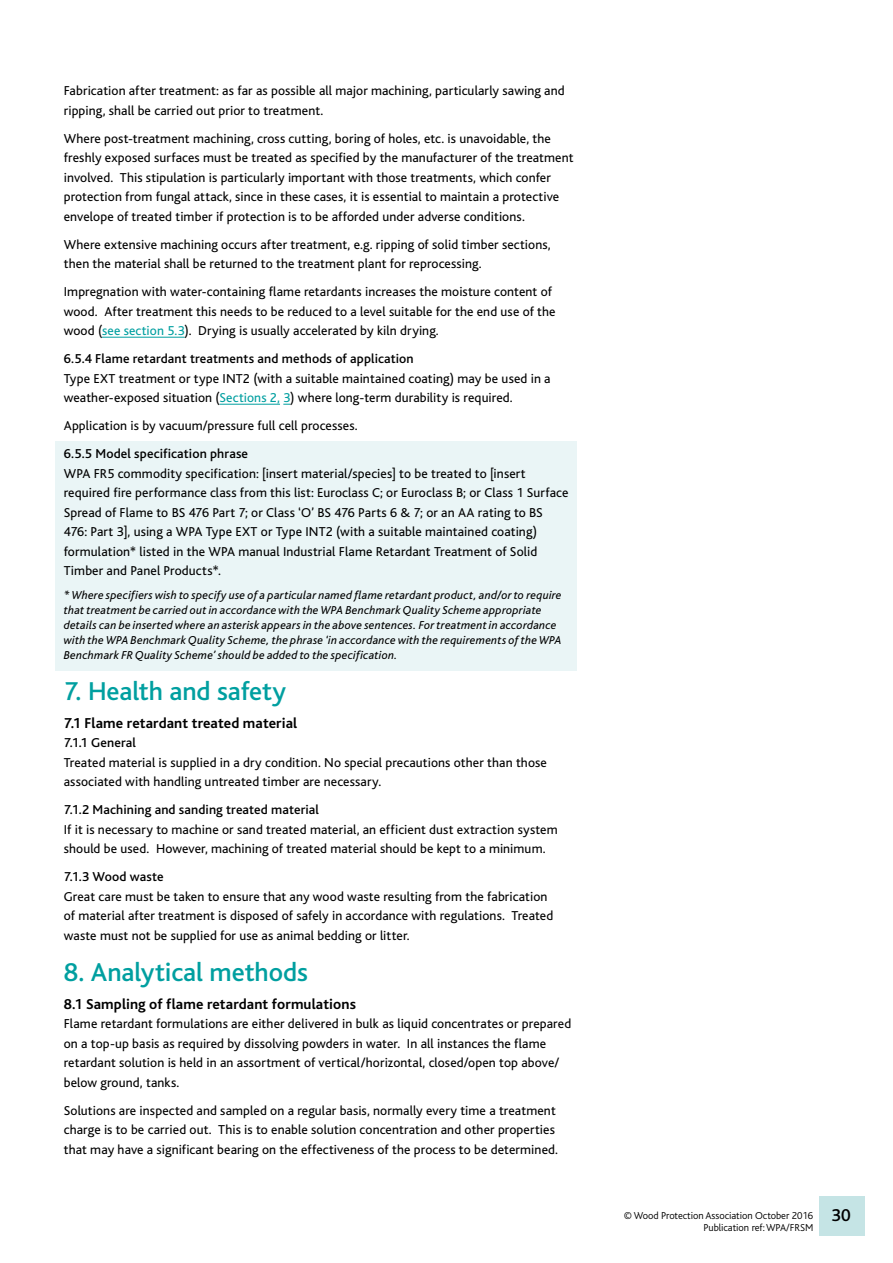
<style>
.page{position:relative;width:893px;height:1263px;background:#fff}
.page>*{position:absolute;margin:0;border:0;box-sizing:border-box;transform-origin:0 0}
.t1{font:500 27px "Bliss";letter-spacing:-.005em;color:#009fa0}
.t2{font:500 18px "Bliss";color:#000}
.t3{font:700 15px "Bliss";letter-spacing:.01em;color:#000}
.t4{font:13.5px/19.5px "Bliss";letter-spacing:.01em;color:#000}
.t5{font:500 13.5px "Bliss";letter-spacing:.01em;color:#000}
.t6{font:italic 12px/15px "Bliss";letter-spacing:.015em;color:#000}
.t7{font:300 10.5px/12.6px "Bliss";letter-spacing:-.005em;color:#000;text-align:right}
.s1{color:#009fa0}
</style>
<div class="page">
<div style="left:819px;top:1196px;width:46px;height:40px;background:#c5e4e5"></div>
<div style="left:55px;top:441px;width:522px;height:230px;background:#eaf5f6"></div>
<hr style="left:102px;top:337px;width:83px;height:1px;background:#009fa0">
<hr style="left:220px;top:404px;width:60px;height:1px;background:#009fa0">
<p class="t4" style="left:64px;top:81px;width:502px">Fabrication after treatment: as far as possible all major machining, particularly sawing and ripping, shall be carried out prior to treatment.</p>
<p class="t4" style="left:64px;top:129px;width:511px">Where post-treatment machining, cross cutting, boring of holes, etc. is unavoidable, the freshly exposed surfaces must be treated as specified by the manufacturer of the treatment involved. This stipulation is particularly important with those treatments, which confer protection from fungal attack, since in these cases, it is essential to maintain a protective envelope of treated timber if protection is to be afforded under adverse conditions.</p>
<p class="t4" style="left:64px;top:235px;width:488px">Where extensive machining occurs after treatment, e.g. ripping of solid timber sections, then the material shall be returned to the treatment plant for reprocessing.</p>
<p class="t4" style="left:64px;top:282px;width:493px">Impregnation with water-containing flame retardants increases the moisture content of wood. After treatment this needs to be reduced to a level suitable for the end use of the wood (<span class="s1">see section 5.3</span>). Drying is usually accelerated by kiln drying.</p>
<p class="t5" style="left:64px;top:352px;width:351px">6.5.4 Flame retardant treatments and methods of application</p>
<p class="t4" style="left:64px;top:369px;width:488px">Type EXT treatment or type INT2 (with a suitable maintained coating) may be used in a weather-exposed situation (<span class="s1">Sections 2, 3</span>) where long-term durability is required.</p>
<p class="t4" style="left:64px;top:416px;width:295px">Application is by vacuum/pressure full cell processes.</p>
<p class="t5" style="left:64px;top:447px;width:186px">6.5.5 Model specification phrase</p>
<p class="t4" style="left:64px;top:464px;width:506px">WPA FR5 commodity specification: [insert material/species] to be treated to [insert required fire performance class from this list: Euroclass C; or Euroclass B; or Class 1 Surface Spread of Flame to BS 476 Part 7; or Class ‘O’ BS 476 Parts 6 &amp; 7; or an AA rating to BS 476: Part 3], using a WPA Type EXT or Type INT2 (with a suitable maintained coating) formulation* listed in the WPA manual Industrial Flame Retardant Treatment of Solid Timber and Panel Products*.</p>
<p class="t6" style="left:64px;top:588px;width:499px">* Where specifiers wish to specify use of a particular named flame retardant product, and/or to require that treatment be carried out in accordance with the WPA Benchmark Quality Scheme appropriate details can be inserted where an asterisk appears in the above sentences. For treatment in accordance with the WPA Benchmark Quality Scheme, the phrase ‘in accordance with the requirements of the WPA Benchmark FR Quality Scheme’ should be added to the specification.</p>
<h1 class="t1" style="left:64px;top:677px;width:224px">7. Health and safety</h1>
<p class="t3" style="left:64px;top:715px;width:235px">7.1 Flame retardant treated material</p>
<p class="t5" style="left:64px;top:736px;width:74px">7.1.1 General</p>
<p class="t4" style="left:64px;top:753px;width:485px">Treated material is supplied in a dry condition. No special precautions other than those associated with handling untreated timber are necessary.</p>
<p class="t5" style="left:64px;top:803px;width:257px">7.1.2 Machining and sanding treated material</p>
<p class="t4" style="left:64px;top:820px;width:495px">If it is necessary to machine or sand treated material, an efficient dust extraction system should be used. However, machining of treated material should be kept to a minimum.</p>
<p class="t5" style="left:64px;top:870px;width:101px">7.1.3 Wood waste</p>
<p class="t4" style="left:64px;top:887px;width:491px">Great care must be taken to ensure that any wood waste resulting from the fabrication of material after treatment is disposed of safely in accordance with regulations. Treated waste must not be supplied for use as animal bedding or litter.</p>
<h1 class="t1" style="left:64px;top:958px;width:246px">8. Analytical methods</h1>
<p class="t3" style="left:64px;top:996px;width:294px">8.1 Sampling of flame retardant formulations</p>
<p class="t4" style="left:64px;top:1014px;width:509px">Flame retardant formulations are either delivered in bulk as liquid concentrates or prepared on a top-up basis as required by dissolving powders in water. In all instances the flame retardant solution is held in an assortment of vertical/horizontal, closed/open top above/ below ground, tanks.</p>
<p class="t4" style="left:64px;top:1101px;width:496px">Solutions are inspected and sampled on a regular basis, normally every time a treatment charge is to be carried out. This is to enable solution concentration and other properties that may have a significant bearing on the effectiveness of the process to be determined.</p>
<p class="t7" style="left:624px;top:1209px;width:191px">© Wood Protection Association October 2016<br>Publication ref: WPA/FRSM</p>
<h2 class="t2" style="left:831px;top:1206px;width:21px">30</h2>
</div>
